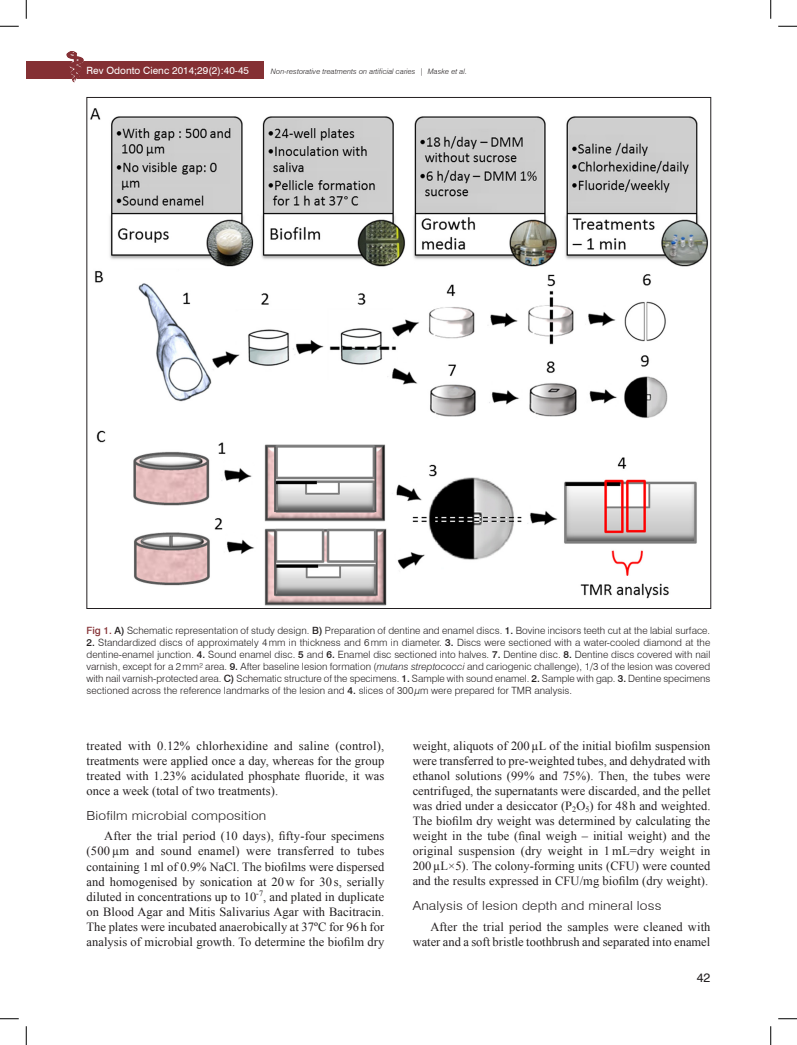
<style>
.page{position:relative;width:797px;height:1045px;background:#fff}
.page>*{position:absolute;margin:0;border:0;box-sizing:border-box;transform-origin:0 0}
.t1{font:12.5px/15px "Times New Roman";letter-spacing:.005em;color:#231f20;text-align:justify}
.Subtítulo_2{font:300 12.5px "Swiss 721 BT";letter-spacing:.015em;color:#231f20;scale:1.1 1}
.t2{font:12.5px "Swiss 721 BT";color:#231f20}
.Legenda{font:300 10px/11.9px "Swiss 721 BT";letter-spacing:.005em;color:#231f20;text-align:justify}
.Corrente{font:10px "Swiss 721 BT";letter-spacing:.005em;color:#fff}
.Corrente-2{font:italic 300 7.5px "Swiss 721 BT";letter-spacing:.01em;color:#231f20}
.s1{font-style:normal}
.s2{font-weight:500;color:#843034}
.s3{font-weight:500}
.s4{font-style:italic}
</style>
<div class="page">
<div style="left:26px;top:61px;width:238px;height:17px;background:#843034"></div>
<img style="left:65px;top:51px;width:19px;height:31px">
<img style="left:90px;top:108px;width:618px;height:498px">
<svg style="left:0;top:25px;width:19px;height:2px"></svg>
<svg style="left:778px;top:25px;width:19px;height:2px"></svg>
<svg style="left:0;top:1018px;width:19px;height:1px"></svg>
<svg style="left:778px;top:1018px;width:19px;height:1px"></svg>
<svg style="left:25px;top:0;width:2px;height:19px"></svg>
<svg style="left:25px;top:1026px;width:2px;height:19px"></svg>
<svg style="left:770px;top:0;width:1px;height:19px"></svg>
<svg style="left:770px;top:1026px;width:1px;height:19px"></svg>
<p class="Corrente" style="left:86px;top:64px;width:164px">Rev Odonto Cienc 2014;29(2):40-45</p>
<p class="Corrente-2" style="left:271px;top:66px;width:198px">Non-restorative treatments on artificial caries <span class="s1">|</span> Maske et al.</p>
<p class="Legenda" style="left:86px;top:625px;width:625px"><span class="s2">Fig 1.</span> <span class="s3">A)</span> Schematic representation of study design. <span class="s3">B)</span> Preparation of dentine and enamel discs. <span class="s3">1.</span> Bovine incisors teeth cut at the labial surface.</p>
<p class="Legenda" style="left:86px;top:636px;width:625px"><span class="s3">2.</span> Standardized discs of approximately 4 mm in thickness and 6 mm in diameter. <span class="s3">3.</span> Discs were sectioned with a water-cooled diamond at the dentine-enamel junction. <span class="s3">4.</span> Sound enamel disc. <span class="s3">5</span> and <span class="s3">6.</span> Enamel disc sectioned into halves. <span class="s3">7.</span> Dentine disc. <span class="s3">8.</span> Dentine discs covered with nail varnish, except for a 2 mm² area. <span class="s3">9.</span> After baseline lesion formation (<span class="s4">mutans streptococci</span> and cariogenic challenge), 1/3 of the lesion was covered with nail varnish-protected area. <span class="s3">C)</span> Schematic structure of the specimens. <span class="s3">1.</span> Sample with sound enamel. <span class="s3">2.</span> Sample with gap. <span class="s3">3.</span> Dentine specimens sectioned across the reference landmarks of the lesion and <span class="s3">4.</span> slices of 300 µm were prepared for TMR analysis.</p>
<p class="t1" style="left:86px;top:738px;width:299px">treated with 0.12% chlorhexidine and saline (control), treatments were applied once a day, whereas for the group treated with 1.23% acidulated phosphate fluoride, it was once a week (total of two treatments).</p>
<p class="Subtítulo_2" style="left:86px;top:808px;width:165px">Biofilm microbial composition</p>
<p class="t1" style="left:86px;top:828px;width:299px;text-indent:18px">After the trial period (10 days), fifty-four specimens (500 µm and sound enamel) were transferred to tubes containing 1ml of 0.9% NaCl. The biofilms were dispersed and homogenised by sonication at 20w for 30 s, serially diluted in concentrations up to 10<sup>-7</sup>, and plated in duplicate on Blood Agar and Mitis Salivarius Agar with Bacitracin.<br>The plates were incubated anaerobically at 37ºC for 96 h for analysis of microbial growth. To determine the biofilm dry</p>
<p class="t1" style="left:412px;top:738px;width:299px">weight, aliquots of 200µL of the initial biofilm suspension were transferred to pre-weighted tubes, and dehydrated with ethanol solutions (99% and 75%). Then, the tubes were centrifuged, the supernatants were discarded, and the pellet was dried under a desiccator (P<sub>2</sub>O<sub>5</sub>) for 48 h and weighted.<br>The biofilm dry weight was determined by calculating the weight in the tube (final weigh – initial weight) and the original suspension (dry weight in 1 mL=dry weight in 200µL×5). The colony-forming units (CFU) were counted and the results expressed in CFU/mg biofilm (dry weight).</p>
<p class="Subtítulo_2" style="left:412px;top:898px;width:228px">Analysis of lesion depth and mineral loss</p>
<p class="t1" style="left:412px;top:918px;width:299px;text-align:right">After the trial period the samples were cleaned with water and a soft bristle toothbrush and separated into enamel</p>
<p class="t2" style="left:696px;top:970px;width:15px">42</p>
</div>
